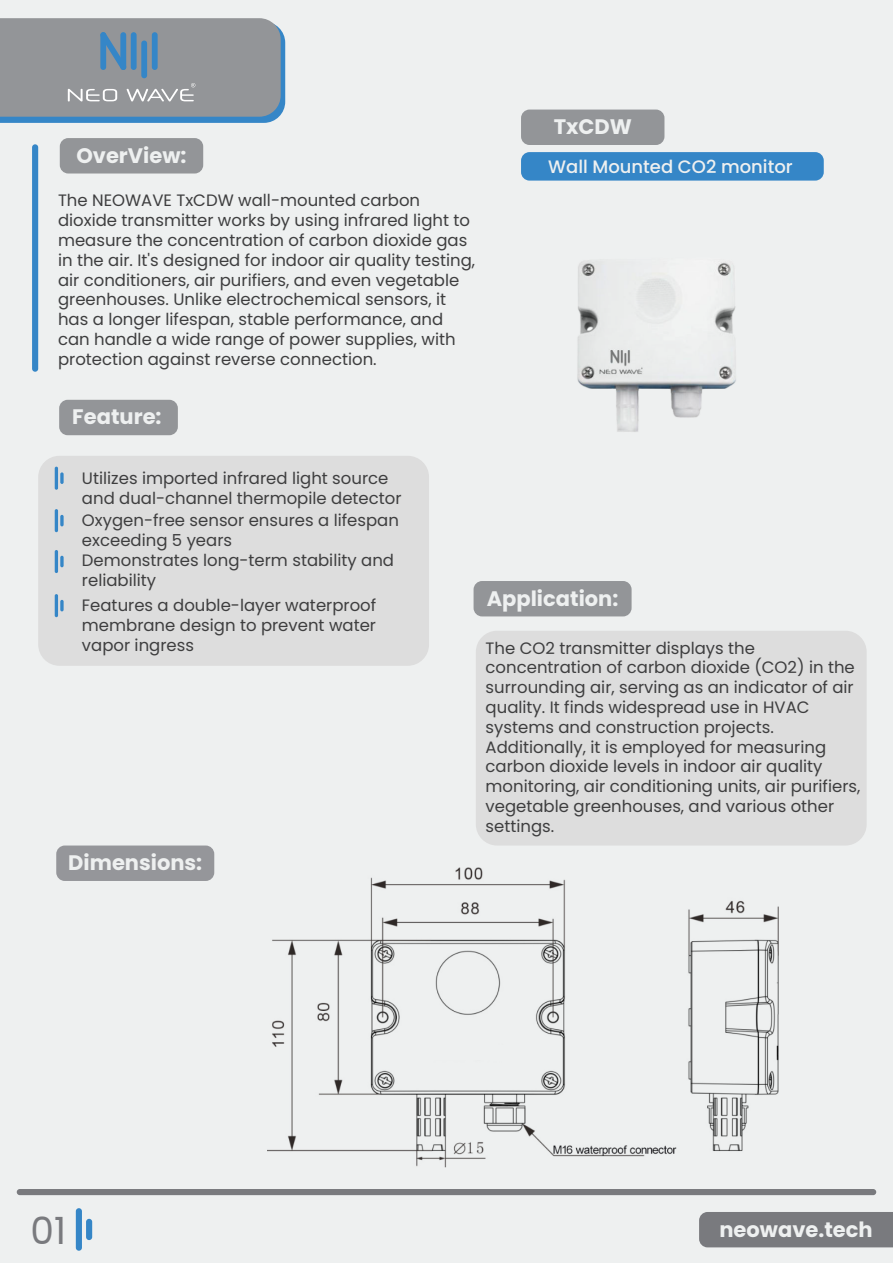
<style>
.page{position:relative;width:893px;height:1263px;background:#eef0f0}
.page>*{position:absolute;margin:0;border:0;box-sizing:border-box;transform-origin:0 0}
.t1{font:37.5px "Poppins";color:#797a7e}
.t2{font:700 21px "Poppins";color:#eef0f0}
.t3{font:500 18px "Poppins";color:#eef0f0}
.t4{font:16.5px/19.8px "Poppins";color:#3e3e3f}
</style>
<div class="page">
<div style="left:32px;top:144px;width:6px;height:228px;background:#3586c7;border-radius:3px"></div>
<div style="left:17px;top:1189px;width:859px;height:6px;background:#797a7e;border-radius:3px"></div>
<div style="left:76px;top:1208px;width:6px;height:43px;background:#3586c7;border-radius:3px"></div>
<div style="left:86px;top:1219px;width:6px;height:21px;background:#3586c7;border-radius:3px"></div>
<div style="left:60px;top:138px;width:143px;height:35px;background:#939598;border-radius:9px"></div>
<div style="left:521px;top:110px;width:143px;height:35px;background:#939598;border-radius:9px"></div>
<div style="left:521px;top:152px;width:303px;height:29px;background:#3586c7;border-radius:9px"></div>
<div style="left:59px;top:400px;width:119px;height:35px;background:#939598;border-radius:9px"></div>
<div style="left:56px;top:845px;width:158px;height:36px;background:#95969a;border-radius:9px"></div>
<div style="left:474px;top:581px;width:158px;height:35px;background:#939598;border-radius:9px"></div>
<div style="left:699px;top:1212px;width:194px;height:35px;background:#797a7e"></div>
<div style="left:476px;top:631px;width:391px;height:214px;background:#ddd;border-radius:21px"></div>
<div style="left:38px;top:456px;width:391px;height:210px;background:#ddd;border-radius:21px"></div>
<svg style="left:0;top:18px;width:285px;height:105px;background:#8b959f"></svg>
<hr style="left:55px;top:467px;width:3px;height:23px;background:#3586c7;border-radius:2px">
<svg style="left:60px;top:472px;width:4px;height:12px"></svg>
<hr style="left:55px;top:509px;width:3px;height:23px;background:#3586c7;border-radius:2px">
<svg style="left:60px;top:515px;width:4px;height:11px"></svg>
<hr style="left:55px;top:550px;width:3px;height:23px;background:#3586c7;border-radius:2px">
<svg style="left:60px;top:556px;width:4px;height:11px"></svg>
<hr style="left:55px;top:594px;width:3px;height:23px;background:#3586c7;border-radius:2px">
<svg style="left:60px;top:600px;width:4px;height:11px"></svg>
<img style="left:268px;top:867px;width:511px;height:301px">
<img style="left:577px;top:260px;width:159px;height:172px">
<p class="t2" style="left:76px;top:143px;width:112px">OverView:</p>
<p class="t4" style="left:58px;top:191px;width:419px">The NEOWAVE TxCDW wall-mounted carbon dioxide transmitter works by using infrared light to measure the concentration of carbon dioxide gas in the air. It's designed for indoor air quality testing, air conditioners, air purifiers, and even vegetable greenhouses. Unlike electrochemical sensors, it has a longer lifespan, stable performance, and can handle a wide range of power supplies, with protection against reverse connection.</p>
<p class="t2" style="left:72px;top:405px;width:91px">Feature:</p>
<p class="t2" style="left:554px;top:115px;width:80px">TxCDW</p>
<p class="t3" style="left:548px;top:156px;width:246px">Wall Mounted CO2 monitor</p>
<p class="t4" style="left:82px;top:468px;width:321px">Utilizes imported infrared light source and dual-channel thermopile detector</p>
<p class="t4" style="left:82px;top:510px;width:318px">Oxygen-free sensor ensures a lifespan exceeding 5 years<br>Demonstrates long-term stability and reliability</p>
<p class="t4" style="left:82px;top:595px;width:296px;text-align:justify">Features a double-layer waterproof membrane design to prevent water vapor ingress</p>
<p class="t2" style="left:68px;top:851px;width:135px">Dimensions:</p>
<p class="t2" style="left:487px;top:586px;width:133px">Application:</p>
<p class="t4" style="left:486px;top:638px;width:376px">The CO2 transmitter displays the concentration of carbon dioxide (CO2) in the surrounding air, serving as an indicator of air quality. It finds widespread use in HVAC systems and construction projects.<br>Additionally, it is employed for measuring carbon dioxide levels in indoor air quality monitoring, air conditioning units, air purifiers, vegetable greenhouses, and various other settings.</p>
<h1 class="t1" style="left:30px;top:1208px;width:37px">01</h1>
<p class="t2" style="left:719px;top:1217px;width:155px">neowave.tech</p>
</div>
